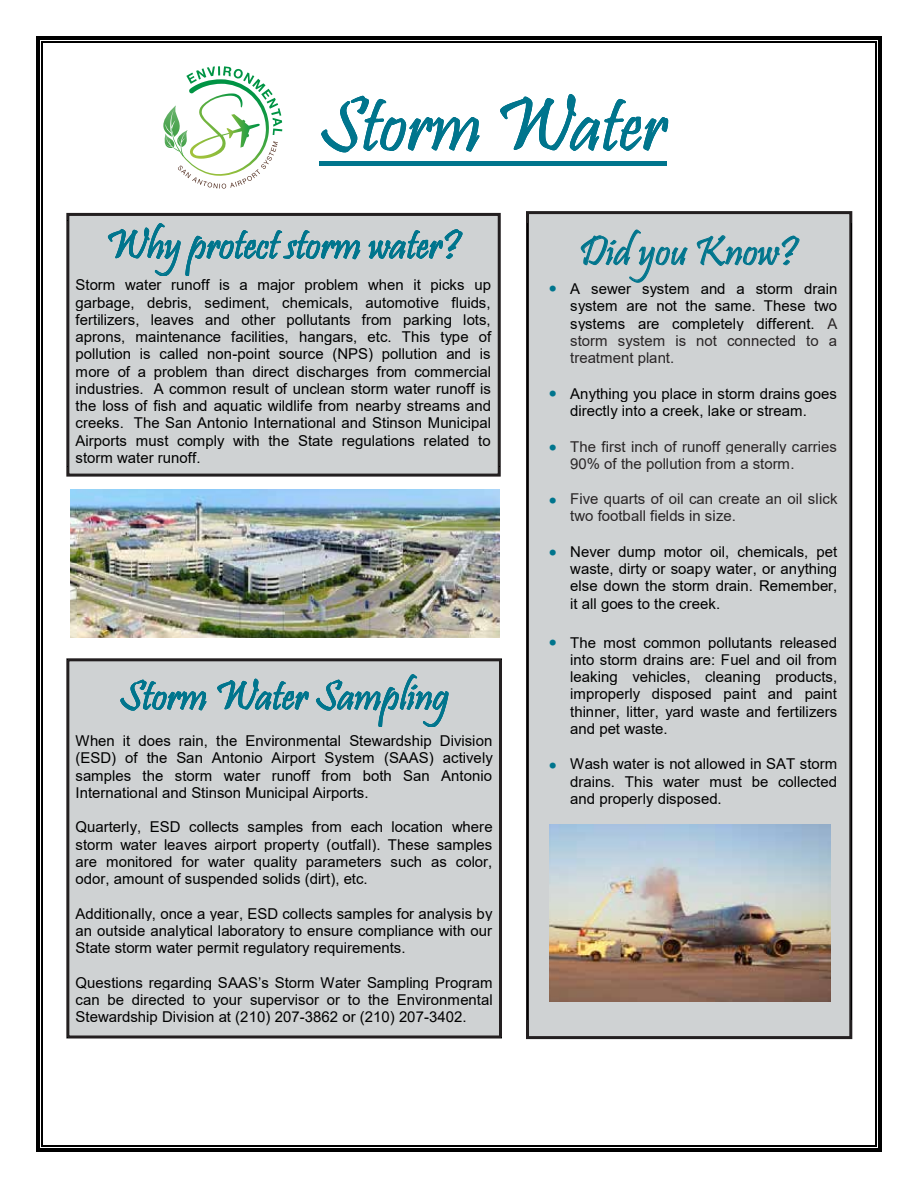
<style>
.page{position:relative;width:918px;height:1188px;background:#fff}
.page>*{position:absolute;margin:0;border:0;box-sizing:border-box;transform-origin:0 0}
.t1{font:77.55px "Pristina";color:#00758d}
.t2{font:42px "Pristina";color:#00758d}
.t3{font:28.5px "Myriad Pro";color:#00758d}
.t4{font:15px/17.2px "Arial";color:#000;text-align:justify}
.t5{font:15px/17.1px "Arial";color:#292526}
.s1{color:#292526}
</style>
<div class="page">
<svg style="left:321px;top:95px;width:159px;height:58px"></svg>
<svg style="left:501px;top:94px;width:168px;height:57px"></svg>
<hr style="left:319px;top:162px;width:348px;height:4px;background:#00758d">
<img style="left:70px;top:490px;width:429px;height:148px">
<div style="left:66px;top:213px;width:435px;height:264px;background:#cfd2d3;border:3px solid #231f20"></div>
<svg style="left:108px;top:223px;width:72px;height:53px"></svg>
<svg style="left:186px;top:230px;width:174px;height:46px"></svg>
<svg style="left:369px;top:229px;width:93px;height:30px"></svg>
<div style="left:526px;top:211px;width:326px;height:828px;background:#cfd2d3;border:3px solid #231f20"></div>
<svg style="left:697px;top:235px;width:103px;height:31px"></svg>
<svg style="left:581px;top:229px;width:107px;height:54px"></svg>
<img style="left:550px;top:824px;width:281px;height:177px">
<hr style="left:527px;top:224px;width:1px;height:795px;background:#000">
<hr style="left:851px;top:224px;width:1px;height:795px;background:#000">
<div style="left:68px;top:660px;width:433px;height:377px;background:#cfd2d3"></div>
<svg style="left:120px;top:679px;width:87px;height:32px"></svg>
<svg style="left:217px;top:678px;width:92px;height:32px"></svg>
<svg style="left:316px;top:674px;width:133px;height:53px"></svg>
<div style="left:66px;top:658px;width:436px;height:381px;border:3px solid #231f20"></div>
<svg style="left:36px;top:36px;width:7px;height:7px"></svg>
<hr style="left:43px;top:36px;width:832px;height:4px;background:#000">
<hr style="left:43px;top:42px;width:832px;height:1px;background:#000">
<svg style="left:875px;top:36px;width:7px;height:7px"></svg>
<hr style="left:36px;top:43px;width:4px;height:1102px;background:#000">
<hr style="left:42px;top:43px;width:1px;height:1102px;background:#000">
<hr style="left:878px;top:43px;width:4px;height:1102px;background:#000">
<hr style="left:875px;top:43px;width:2px;height:1102px;background:#000">
<svg style="left:36px;top:1145px;width:7px;height:7px"></svg>
<hr style="left:43px;top:1148px;width:832px;height:4px;background:#000">
<hr style="left:43px;top:1145px;width:832px;height:2px;background:#000">
<svg style="left:875px;top:1145px;width:7px;height:7px"></svg>
<svg style="left:163px;top:66px;width:119px;height:123px"></svg>
<h1 class="t1" style="left:319px;top:82px;width:349px">Storm Water</h1>
<h2 class="t2" style="left:105px;top:221px;width:358px">Why protect storm water?</h2>
<p class="t4" style="left:76px;top:276px;width:417px">Storm water runoff is a major problem when it picks up garbage, debris, sediment, chemicals, automotive fluids, fertilizers, leaves and other pollutants from parking lots, aprons, maintenance facilities, hangars, etc. This type of pollution is called non-point source (NPS) pollution and is more of a problem than direct discharges from commercial industries. A common result of unclean storm water runoff is the loss of fish and aquatic wildlife from nearby streams and creeks. The San Antonio International and Stinson Municipal Airports must comply with the State regulations related to storm water runoff.</p>
<h2 class="t2" style="left:119px;top:672px;width:331px">Storm Water Sampling</h2>
<p class="t4" style="left:76px;top:732px;width:419px">When it does rain, the Environmental Stewardship Division (ESD) of the San Antonio Airport System (SAAS) actively samples the storm water runoff from both San Antonio International and Stinson Municipal Airports.</p>
<p class="t4" style="left:76px;top:818px;width:419px">Quarterly, ESD collects samples from each location where storm water leaves airport property (outfall). These samples are monitored for water quality parameters such as color, odor, amount of suspended solids (dirt), etc.</p>
<p class="t4" style="left:76px;top:905px;width:419px">Additionally, once a year, ESD collects samples for analysis by an outside analytical laboratory to ensure compliance with our State storm water permit regulatory requirements.</p>
<p class="t4" style="left:76px;top:974px;width:419px">Questions regarding SAAS’s Storm Water Sampling Program can be directed to your supervisor or to the Environmental Stewardship Division at (210) 207-3862 or (210) 207-3402.</p>
<h3 class="t3" style="left:549px;top:269px;width:10px">•</h3>
<h3 class="t3" style="left:549px;top:374px;width:10px">•</h3>
<h3 class="t3" style="left:549px;top:428px;width:10px">•</h3>
<h3 class="t3" style="left:549px;top:481px;width:10px">•</h3>
<h3 class="t3" style="left:549px;top:533px;width:10px">•</h3>
<h3 class="t3" style="left:549px;top:623px;width:10px">•</h3>
<h3 class="t3" style="left:549px;top:746px;width:10px">•</h3>
<h2 class="t2" style="left:579px;top:228px;width:221px">Did you Know?</h2>
<p class="t4" style="left:570px;top:280px;width:269px">A sewer system and a storm drain system are not the same. These two systems are completely different. <span class="s1">A storm system is not connected to a treatment plant.</span></p>
<p class="t4" style="left:570px;top:385px;width:268px">Anything you place in storm drains goes directly into a creek, lake or stream.</p>
<p class="t5" style="left:570px;top:438px;width:268px">The first inch of runoff generally carries<br>90% of the pollution from a storm.</p>
<p class="t5" style="left:570px;top:490px;width:269px">Five quarts of oil can create an oil slick two football fields in size.</p>
<p class="t4" style="left:570px;top:543px;width:269px">Never dump motor oil, chemicals, pet waste, dirty or soapy water, or anything else down the storm drain. Remember, it all goes to the creek.</p>
<p class="t4" style="left:570px;top:634px;width:268px">The most common pollutants released into storm drains are: Fuel and oil from leaking vehicles, cleaning products, improperly disposed paint and paint thinner, litter, yard waste and fertilizers and pet waste.</p>
<p class="t4" style="left:570px;top:755px;width:268px">Wash water is not allowed in SAT storm drains. This water must be collected and properly disposed.</p>
</div>
